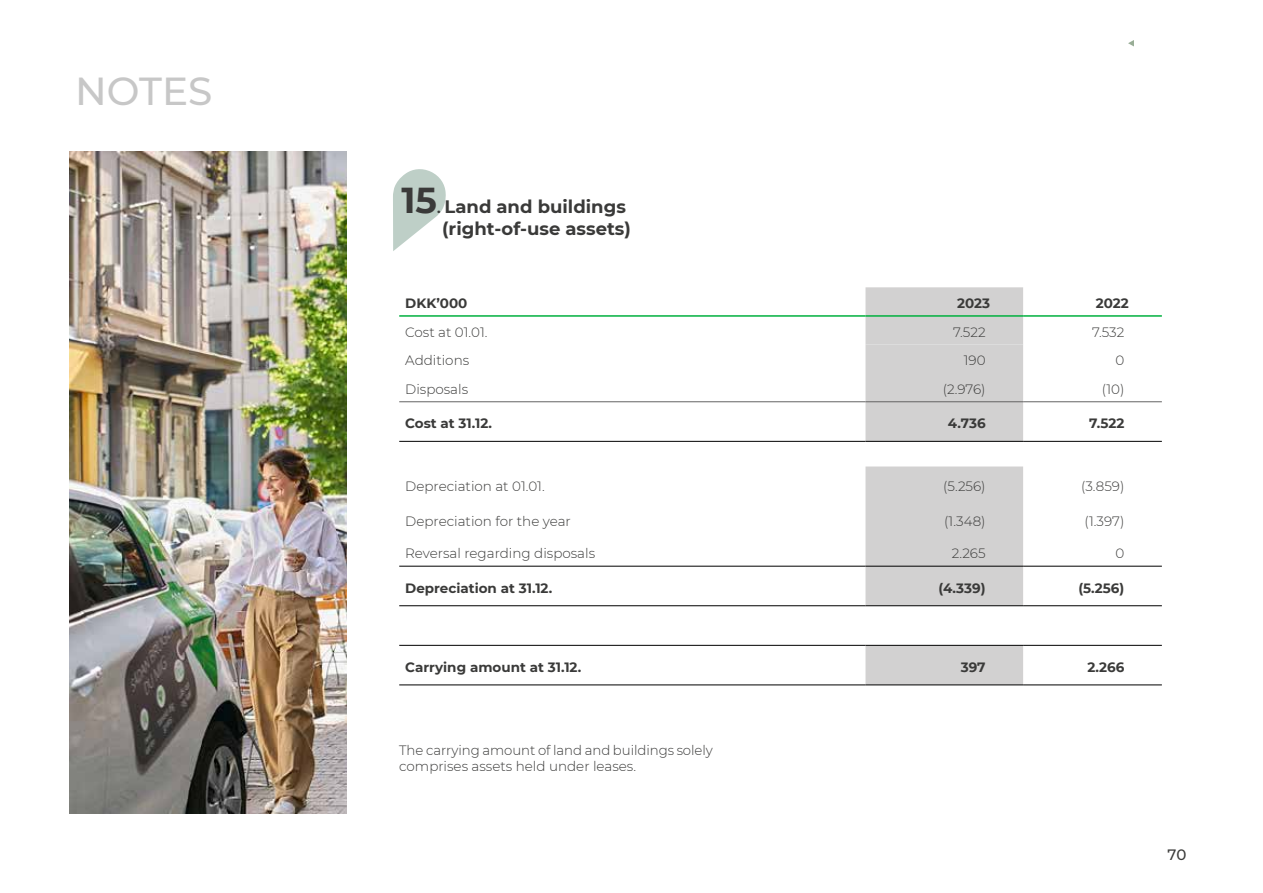
<style>
.page{position:relative;width:1263px;height:893px;background:#fff}
.page>*{position:absolute;margin:0;border:0;box-sizing:border-box;transform-origin:0 0}
.t1{font:500 39px "Montserrat";color:#c7c7c7}
.t2{font:700 36px "Montserrat";color:#3a3a39}
.t3{font:700 18px/21.6px "Montserrat";color:#3a3a39}
.t4{font:500 15px "Montserrat";color:#3a3a39}
.t5{font:300 13.5px/16.2px "Montserrat";color:#3a3a39}
.t6{font:700 13.5px "Montserrat";color:#3a3a39}
.s1{font-size:13.5px}
</style>
<div class="page">
<img style="left:70px;top:151px;width:276px;height:662px">
<svg style="left:1128px;top:40px;width:6px;height:7px"></svg>
<svg style="left:393px;top:169px;width:53px;height:82px"></svg>
<div style="left:865px;top:287px;width:158px;height:58px;background:#d2d1d1"></div>
<svg style="left:865px;top:345px;width:158px;height:340px;fill:#d2d1d1"></svg>
<hr style="left:399px;top:441px;width:466px;height:1px;background:#000">
<hr style="left:399px;top:566px;width:466px;height:1px;background:#000">
<hr style="left:399px;top:605px;width:466px;height:1px;background:#000">
<hr style="left:399px;top:645px;width:466px;height:1px;background:#000">
<hr style="left:399px;top:685px;width:466px;height:1px;background:#000">
<hr style="left:865px;top:441px;width:158px;height:1px;background:#000">
<hr style="left:1023px;top:441px;width:139px;height:1px;background:#000">
<hr style="left:865px;top:566px;width:158px;height:1px;background:#000">
<hr style="left:1023px;top:566px;width:139px;height:1px;background:#000">
<hr style="left:865px;top:605px;width:158px;height:1px;background:#000">
<hr style="left:1023px;top:605px;width:139px;height:1px;background:#000">
<hr style="left:865px;top:645px;width:158px;height:1px;background:#000">
<hr style="left:1023px;top:645px;width:139px;height:1px;background:#000">
<hr style="left:865px;top:685px;width:158px;height:1px;background:#000">
<hr style="left:1023px;top:685px;width:139px;height:1px;background:#000">
<hr style="left:399px;top:315px;width:466px;height:2px;background:#00b03e">
<hr style="left:865px;top:315px;width:158px;height:2px;background:#00b03e">
<hr style="left:1023px;top:315px;width:139px;height:2px;background:#00b03e">
<hr style="left:399px;top:401px;width:466px;height:1px;background:#646363">
<hr style="left:865px;top:401px;width:158px;height:1px;background:#646363">
<hr style="left:1023px;top:401px;width:139px;height:1px;background:#646363">
<h1 class="t1" style="left:75px;top:64px;width:139px">NOTES</h1>
<h2 class="t2" style="left:401px;top:174px;width:37px">15</h2>
<h3 class="t3" style="left:437px;top:195px;width:195px"><span class="s1">.</span> Land and buildings (right-of-use assets)</h3>
<p class="t6" style="left:405px;top:294px;width:64px">DKK’000</p>
<p class="t6" style="left:957px;top:294px;width:34px">2023</p>
<p class="t6" style="left:1096px;top:294px;width:34px">2022</p>
<p class="t5" style="left:405px;top:323px;width:84px">Cost at 01.01.</p>
<p class="t5" style="left:953px;top:323px;width:34px">7.522</p>
<p class="t5" style="left:1092px;top:323px;width:34px">7.532</p>
<p class="t5" style="left:405px;top:352px;width:66px">Additions</p>
<p class="t5" style="left:964px;top:352px;width:23px">190</p>
<p class="t5" style="left:1115px;top:352px;width:10px">0</p>
<p class="t5" style="left:405px;top:381px;width:64px">Disposals</p>
<p class="t5" style="left:943px;top:381px;width:44px">(2.976)</p>
<p class="t5" style="left:1102px;top:381px;width:24px">(10)</p>
<p class="t6" style="left:405px;top:414px;width:88px">Cost at 31.12.</p>
<p class="t6" style="left:948px;top:414px;width:39px">4.736</p>
<p class="t6" style="left:1089px;top:414px;width:37px">7.522</p>
<p class="t5" style="left:405px;top:478px;width:141px">Depreciation at 01.01.</p>
<p class="t5" style="left:943px;top:478px;width:44px">(5.256)</p>
<p class="t5" style="left:1081px;top:478px;width:45px">(3.859)</p>
<p class="t5" style="left:405px;top:513px;width:167px">Depreciation for the year</p>
<p class="t5" style="left:944px;top:513px;width:43px">(1.348)</p>
<p class="t5" style="left:1084px;top:513px;width:41px">(1.397)</p>
<p class="t5" style="left:405px;top:545px;width:191px">Reversal regarding disposals</p>
<p class="t5" style="left:952px;top:545px;width:35px">2.265</p>
<p class="t5" style="left:1115px;top:545px;width:10px">0</p>
<p class="t6" style="left:405px;top:578px;width:149px">Depreciation at 31.12.</p>
<p class="t6" style="left:938px;top:578px;width:49px">(4.339)</p>
<p class="t6" style="left:1078px;top:578px;width:47px">(5.256)</p>
<p class="t6" style="left:405px;top:657px;width:178px">Carrying amount at 31.12.</p>
<p class="t6" style="left:961px;top:657px;width:26px">397</p>
<p class="t6" style="left:1087px;top:657px;width:38px">2.266</p>
<p class="t5" style="left:399px;top:741px;width:315px">The carrying amount of land and buildings solely comprises assets held under leases.</p>
<p class="t4" style="left:1168px;top:844px;width:20px">70</p>
</div>
